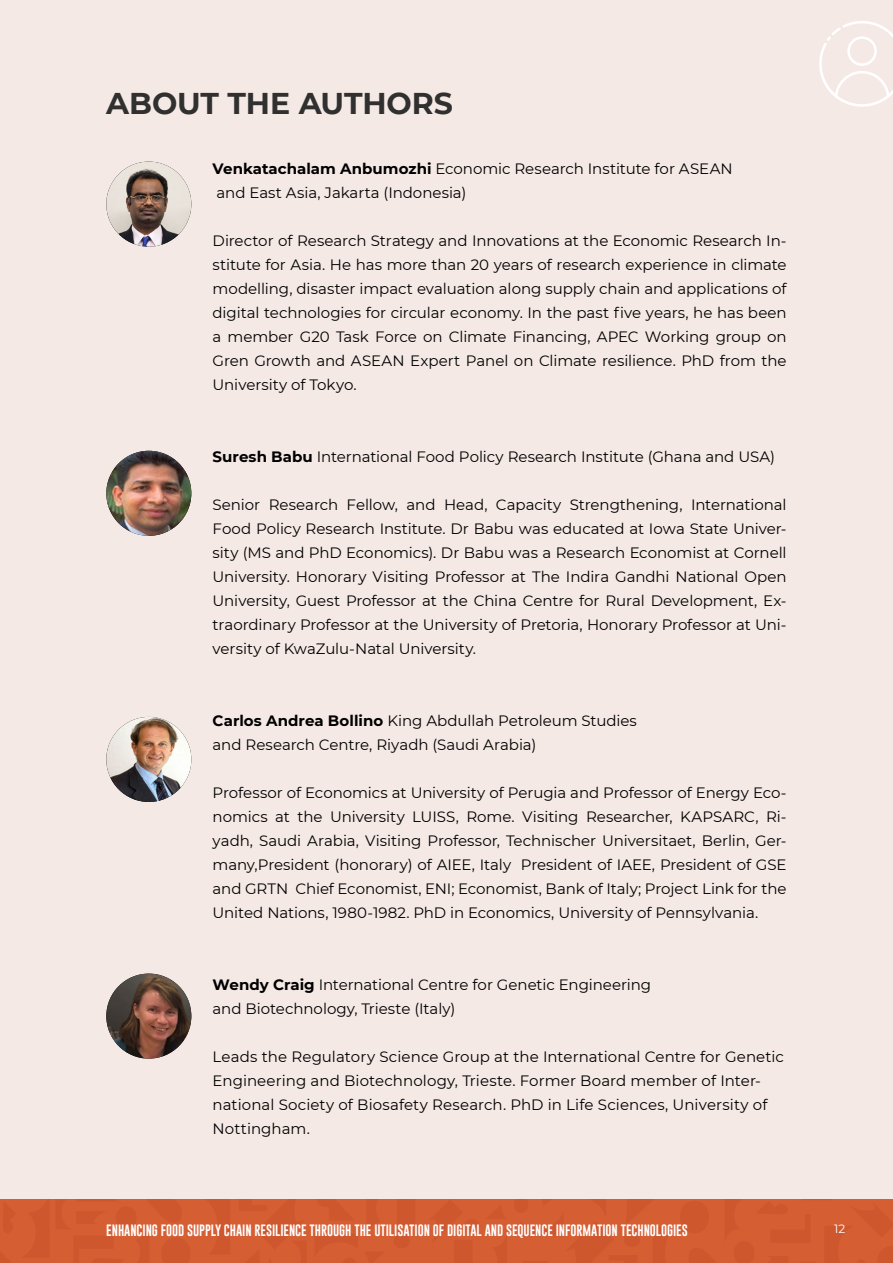
<style>
.page{position:relative;width:893px;height:1263px;background:#f5e9e5}
.page>*{position:absolute;margin:0;border:0;box-sizing:border-box;transform-origin:0 0}
.t1{font:700 30px "Montserrat";letter-spacing:-.005em;color:#2f302f}
.t2{font:15px/24px "Montserrat";color:#000}
.t3{font:12px "Gobold";letter-spacing:-.005em;color:#fff}
.t4{font:12px "Montserrat";color:#fff}
.s1{font-weight:700}
</style>
<div class="page">
<img style="left:106px;top:162px;width:85px;height:85px;border-radius:42px">
<img style="left:106px;top:451px;width:85px;height:85px;border-radius:43px">
<img style="left:106px;top:717px;width:85px;height:85px;border-radius:42px">
<img style="left:106px;top:973px;width:85px;height:85px;border-radius:42px">
<div style="left:0;top:1199px;width:893px;height:64px;background:#d65e33"></div>
<svg style="left:819px;top:21px;width:74px;height:86px"></svg>
<h1 class="t1" style="left:106px;top:82px;width:348px">ABOUT THE AUTHORS</h1>
<p class="t2" style="left:213px;top:156px;width:522px"><span class="s1">Venkatachalam Anbumozhi</span> Economic Research Institute for ASEAN and East Asia, Jakarta (Indonesia)</p>
<p class="t2" style="left:213px;top:228px;width:576px;text-align:justify">Director of Research Strategy and Innovations at the Economic Research In&shy;stitute for Asia. He has more than 20 years of research experience in climate modelling, disaster impact evaluation along supply chain and applications of digital technologies for circular economy. In the past five years, he has been a member G20 Task Force on Climate Financing, APEC Working group on Gren Growth and ASEAN Expert Panel on Climate resilience. PhD from the University of Tokyo.</p>
<p class="t2" style="left:213px;top:444px;width:564px"><span class="s1">Suresh Babu</span> International Food Policy Research Institute (Ghana and USA)</p>
<p class="t2" style="left:213px;top:492px;width:576px;text-align:justify">Senior Research Fellow, and Head, Capacity Strengthening, International Food Policy Research Institute. Dr Babu was educated at Iowa State Univer&shy;sity (MS and PhD Economics). Dr Babu was a Research Economist at Cornell University. Honorary Visiting Professor at The Indira Gandhi National Open University, Guest Professor at the China Centre for Rural Development, Ex&shy;traordinary Professor at the University of Pretoria, Honorary Professor at Uni&shy;versity of KwaZulu-Natal University.</p>
<p class="t2" style="left:213px;top:708px;width:426px"><span class="s1">Carlos Andrea Bollino</span> King Abdullah Petroleum Studies and Research Centre, Riyadh (Saudi Arabia)</p>
<p class="t2" style="left:213px;top:780px;width:576px;text-align:justify">Professor of Economics at University of Perugia and Professor of Energy Eco&shy;nomics at the University LUISS, Rome. Visiting Researcher, KAPSARC, Ri&shy;yadh, Saudi Arabia, Visiting Professor, Technischer Universitaet, Berlin, Ger&shy;many,President (honorary) of AIEE, Italy President of IAEE, President of GSE and GRTN Chief Economist, ENI; Economist, Bank of Italy; Project Link for the United Nations, 1980-1982. PhD in Economics, University of Pennsylvania.</p>
<p class="t2" style="left:213px;top:972px;width:440px"><span class="s1">Wendy Craig</span> International Centre for Genetic Engineering and Biotechnology, Trieste (Italy)</p>
<p class="t2" style="left:213px;top:1044px;width:573px">Leads the Regulatory Science Group at the International Centre for Genetic Engineering and Biotechnology, Trieste. Former Board member of Inter&shy;national Society of Biosafety Research. PhD in Life Sciences, University of Nottingham.</p>
<p class="t3" style="left:106px;top:1223px;width:583px">ENHANCING FOOD SUPPLY CHAIN RESILIENCE THROUGH THE UTILISATION OF DIGITAL AND SEQUENCE INFORMATION TECHNOLOGIES</p>
<p class="t4" style="left:834px;top:1221px;width:13px">12</p>
</div>
